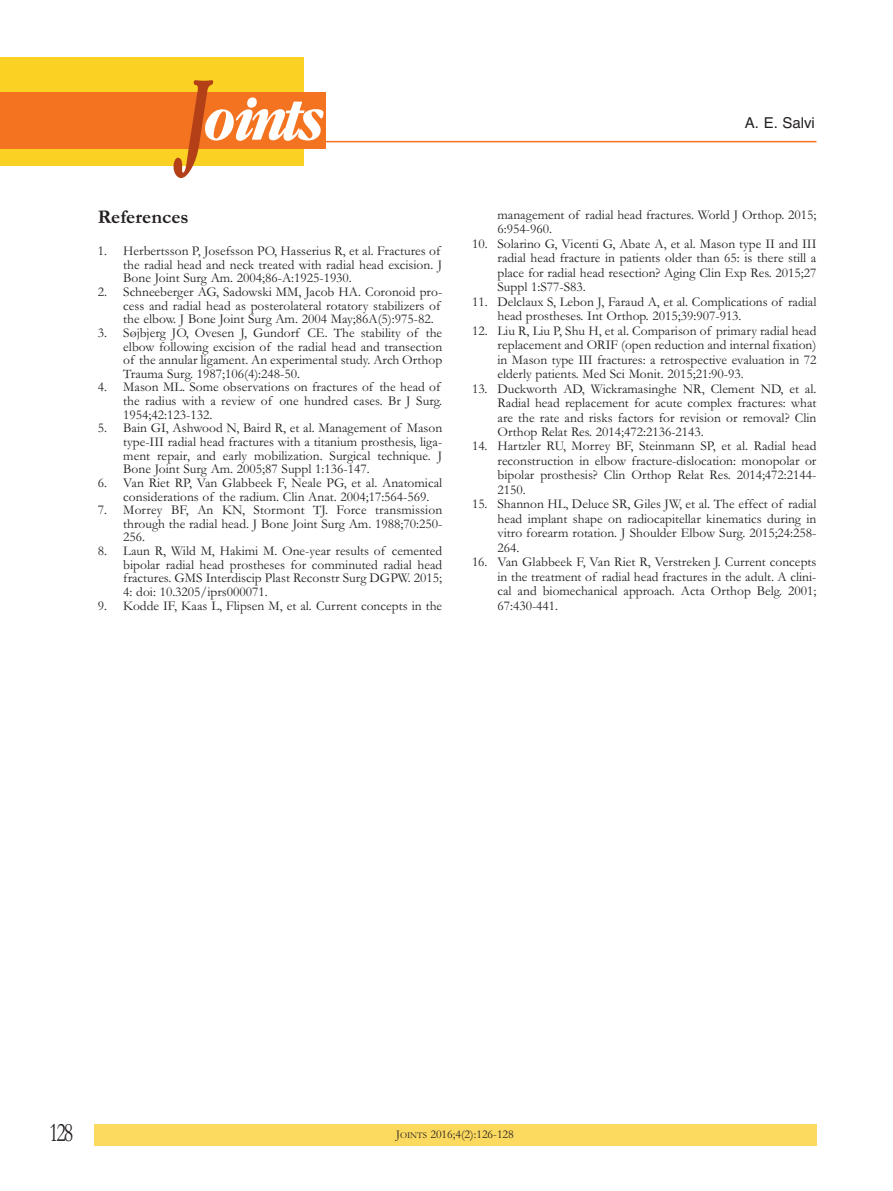
<style>
.page{position:relative;width:893px;height:1191px;background:#fff}
.page>*{position:absolute;margin:0;border:0;box-sizing:border-box;transform-origin:0 0}
.t1{font:italic 700 55.8px "Garamond Cond";letter-spacing:-.085em;color:#fff}
.t2{font:27px "Garamond";color:#231f20;scale:.75 1}
.t3{font:700 19.5px "Garamond";color:#231f20}
.t4{font:15px "Helvetica";color:#231f20}
.t5{font:13.5px/14.4px "Garamond";color:#231f20;text-align:justify}
.t6{font:12px "Garamond";color:#231f20}
.s1{font-size:99.9px;color:#b44018}
.s2{font-size:9px}
</style>
<div class="page">
<hr style="left:176px;top:141px;width:640px;height:1px;background:#f47321">
<div style="left:94px;top:1124px;width:722px;height:21px;background:#fcd95f"></div>
<div style="left:0;top:57px;width:304px;height:109px;background:#fbd124"></div>
<div style="left:0;top:92px;width:326px;height:56px;background:#f47321"></div>
<h1 class="t1" style="left:181px;top:88px;width:140px"><span class="s1">J</span>oints</h1>
<h3 class="t3" style="left:98px;top:205px;width:92px">References</h3>
<p class="t5" style="left:123px;top:244px;width:320px;line-height:13.6px;text-align:left;text-indent:-26px">1. Herbertsson P, Josefsson Po, Hasserius R, et al. Fractures of the radial head and neck treated with radial head excision. J<br>Bone Joint surg Am. 2004;86-A:1925-1930.</p>
<p class="t5" style="left:123px;top:284px;width:320px;line-height:13.6px;text-align:left;text-indent:-26px">2. schneeberger AG, sadowski MM, Jacob HA. Coronoid pro&shy;cess and radial head as posterolateral rotatory stabilizers of the elbow. J Bone Joint surg Am. 2004 May;86A(5):975-82.</p>
<p class="t5" style="left:123px;top:325px;width:320px;line-height:13.6px;text-indent:-26px">3. søjbjerg Jo, ovesen J, Gundorf CE. the stability of the elbow following excision of the radial head and transection of the annular ligament. An experimental study. Arch orthop trauma surg. 1987;106(4):248-50.</p>
<p class="t5" style="left:123px;top:380px;width:320px;line-height:13.6px;text-align:left;text-indent:-26px">4. Mason ML. some observations on fractures of the head of the radius with a review of one hundred cases. Br J surg.<br>1954;42:123-132.</p>
<p class="t5" style="left:123px;top:421px;width:320px;line-height:13.6px;text-indent:-26px">5. Bain Gi, Ashwood n, Baird R, et al. Management of Mason type-iii radial head fractures with a titanium prosthesis, liga&shy;ment repair, and early mobilization. surgical technique. J Bone Joint surg Am. 2005;87 suppl 1:136-147.</p>
<p class="t5" style="left:123px;top:475px;width:320px;line-height:13.6px;text-indent:-26px">6. Van Riet RP, Van Glabbeek F, neale PG, et al. Anatomical considerations of the radium. Clin Anat. 2004;17:564-569.</p>
<p class="t5" style="left:123px;top:502px;width:320px;line-height:13.6px;text-indent:-26px">7. Morrey BF, An Kn, stormont tJ. Force transmission through the radial head. J Bone Joint surg Am. 1988;70:250- 256.</p>
<p class="t5" style="left:123px;top:543px;width:320px;line-height:13.6px;text-indent:-26px">8. Laun R, Wild M, Hakimi M. one-year results of cemented bipolar radial head prostheses for comminuted radial head fractures. GMs interdiscip Plast Reconstr surg DGPW. 2015; 4: doi: 10.3205/iprs000071.</p>
<p class="t5" style="left:98px;top:598px;width:346px">9. Kodde iF, Kaas L, Flipsen M, et al. Current concepts in the</p>
<p class="t4" style="left:745px;top:114px;width:72px">a. e. Salvi</p>
<p class="t5" style="left:497px;top:207px;width:320px">management of radial head fractures. World J orthop. 2015;<br>6:954-960.</p>
<p class="t5" style="left:497px;top:236px;width:320px;text-indent:-26px">10. solarino G, Vicenti G, Abate A, et al. Mason type ii and iii radial head fracture in patients older than 65: is there still a place for radial head resection? Aging Clin Exp Res. 2015;27 suppl 1:s77-s83.</p>
<p class="t5" style="left:497px;top:294px;width:320px;text-indent:-26px">11. Delclaux s, Lebon J, Faraud A, et al. Complications of radial head prostheses. int orthop. 2015;39:907-913.</p>
<p class="t5" style="left:497px;top:323px;width:320px;text-indent:-26px">12. Liu R, Liu P, shu H, et al. Comparison of primary radial head replacement and oRiF (open reduction and internal fixation) in Mason type iii fractures: a retrospective evaluation in 72 elderly patients. Med sci Monit. 2015;21:90-93.</p>
<p class="t5" style="left:497px;top:381px;width:320px;text-indent:-26px">13. Duckworth AD, Wickramasinghe nR, Clement nD, et al.<br>Radial head replacement for acute complex fractures: what are the rate and risks factors for revision or removal? Clin orthop Relat Res. 2014;472:2136-2143.</p>
<p class="t5" style="left:497px;top:438px;width:320px;text-indent:-26px">14. Hartzler RU, Morrey BF, steinmann sP, et al. Radial head reconstruction in elbow fracture-dislocation: monopolar or bipolar prosthesis? Clin orthop Relat Res. 2014;472:2144- 2150.</p>
<p class="t5" style="left:497px;top:496px;width:320px;text-indent:-26px">15. shannon HL, Deluce sR, Giles JW, et al. the effect of radial head implant shape on radiocapitellar kinematics during in vitro forearm rotation. J shoulder Elbow surg. 2015;24:258- 264.</p>
<p class="t5" style="left:497px;top:554px;width:320px;text-indent:-26px">16. Van Glabbeek F, Van Riet R, Verstreken J. Current concepts in the treatment of radial head fractures in the adult. A clini&shy;cal and biomechanical approach. Acta orthop Belg. 2001; 67:430-441.</p>
<h2 class="t2" style="left:49px;top:1116px;width:33px">128</h2>
<p class="t6" style="left:396px;top:1126px;width:119px">J<span class="s2">oints</span> 2016;4(2):126-128</p>
</div>
